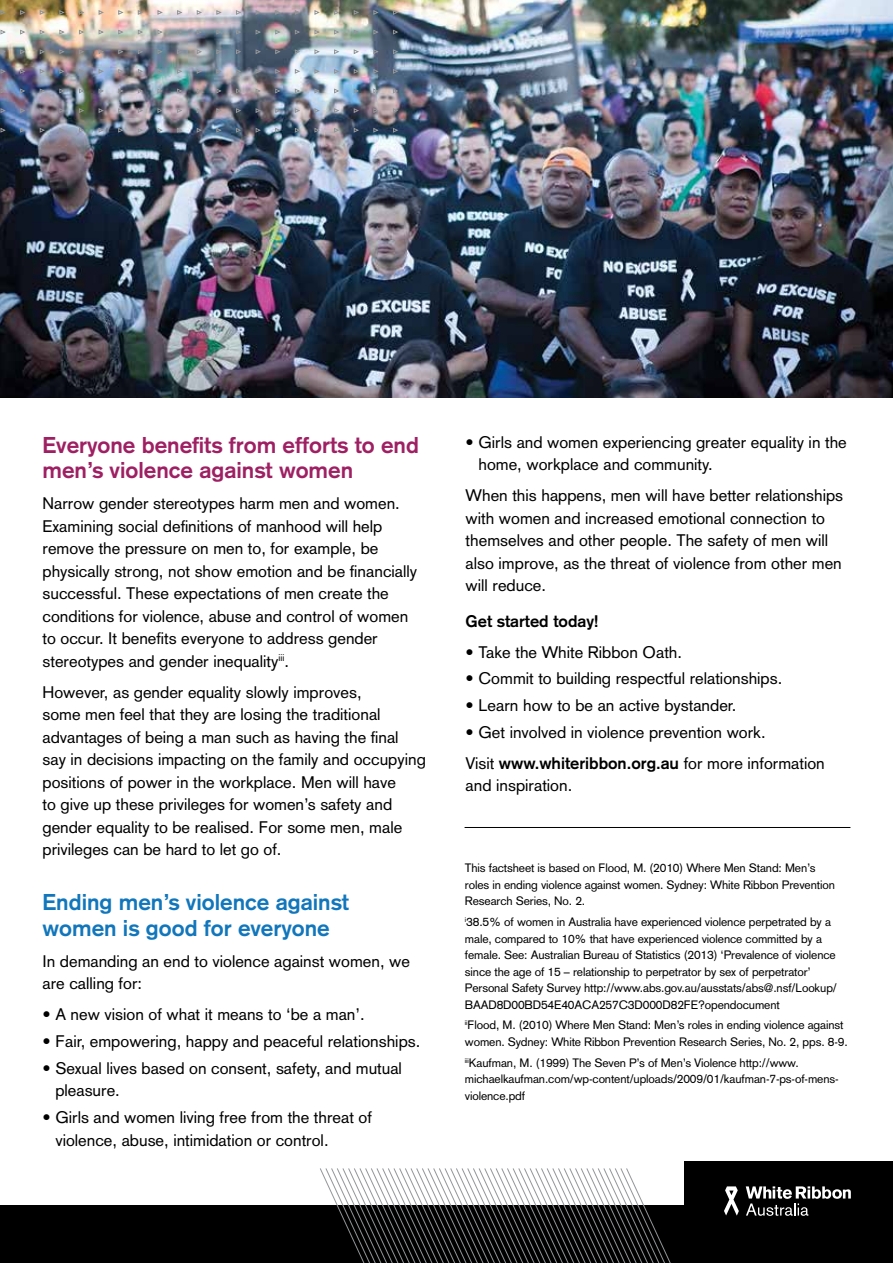
<style>
.page{position:relative;width:893px;height:1263px;background:#fff}
.page>*{position:absolute;margin:0;border:0;box-sizing:border-box;transform-origin:0 0}
.t1{font:700 22.5px/25.5px "Akzidenz Grotesk";color:#9e2063}
.t2{font:700 22.5px/25.5px "Akzidenz Grotesk";color:#1176bb}
.t3{font:16.5px/22.5px "Akzidenz Grotesk";color:#000}
.t4{font:700 16.5px "Akzidenz Grotesk";color:#000}
.t5{font:12px/16.5px "Akzidenz Grotesk";letter-spacing:-.01em;color:#000}
.s1{font-weight:700}
</style>
<div class="page">
<div style="left:684px;top:1161px;width:209px;height:71px;background:#000"></div>
<div style="left:0;top:1205px;width:893px;height:58px;background:#000"></div>
<svg style="left:746px;top:1186px;width:105px;height:30px"></svg>
<svg style="left:724px;top:1186px;width:15px;height:29px"></svg>
<hr style="left:465px;top:827px;width:385px;height:1px;background:#000">
<img style="left:0;top:0;width:893px;height:398px">
<img style="left:0;top:0;width:398px;height:133px">
<svg style="left:320px;top:1168px;width:351px;height:95px"></svg>
<h1 class="t1" style="left:43px;top:432px;width:378px">Everyone benefits from efforts to end men’s violence against women</h1>
<p class="t3" style="left:43px;top:492px;width:376px">Narrow gender stereotypes harm men and women.<br>Examining social definitions of manhood will help remove the pressure on men to, for example, be physically strong, not show emotion and be financially successful. These expectations of men create the conditions for violence, abuse and control of women to occur. It benefits everyone to address gender stereotypes and gender inequality<sup>iii</sup>.</p>
<p class="t3" style="left:43px;top:681px;width:385px">However, as gender equality slowly improves,<br>some men feel that they are losing the traditional advantages of being a man such as having the final say in decisions impacting on the family and occupying positions of power in the workplace. Men will have<br>to give up these privileges for women’s safety and gender equality to be realised. For some men, male privileges can be hard to let go of.</p>
<h1 class="t2" style="left:43px;top:890px;width:308px">Ending men’s violence against women is good for everyone</h1>
<p class="t3" style="left:43px;top:950px;width:369px">In demanding an end to violence against women, we are calling for:</p>
<p class="t3" style="left:43px;top:1003px;width:324px">• A new vision of what it means to ‘be a man’.</p>
<p class="t3" style="left:43px;top:1030px;width:379px">• Fair, empowering, happy and peaceful relationships.</p>
<p class="t3" style="left:55px;top:1057px;width:348px;text-indent:-13px">• Sexual lives based on consent, safety, and mutual pleasure.</p>
<p class="t3" style="left:55px;top:1106px;width:318px;text-indent:-13px">• Girls and women living free from the threat of violence, abuse, intimidation or control.</p>
<p class="t3" style="left:478px;top:431px;width:370px;text-indent:-13px">• Girls and women experiencing greater equality in the home, workplace and community.</p>
<p class="t3" style="left:466px;top:484px;width:379px">When this happens, men will have better relationships with women and increased emotional connection to themselves and other people. The safety of men will also improve, as the threat of violence from other men will reduce.</p>
<p class="t4" style="left:466px;top:611px;width:134px">Get started today!</p>
<p class="t3" style="left:466px;top:640px;width:218px">• Take the White Ribbon Oath.</p>
<p class="t3" style="left:466px;top:667px;width:318px">• Commit to building respectful relationships.</p>
<p class="t3" style="left:466px;top:694px;width:272px">• Learn how to be an active bystander.</p>
<p class="t3" style="left:466px;top:716px;width:361px;line-height:31px">• Get involved in violence prevention work.<br>Visit <span class="s1">www.whiteribbon.org.au</span> for more information</p>
<p class="t3" style="left:466px;top:774px;width:108px">and inspiration.</p>
<p class="t5" style="left:465px;top:860px;width:371px">This factsheet is based on Flood, M. (2010) Where Men Stand: Men’s roles in ending violence against women. Sydney: White Ribbon Prevention<br>Research Series, No. 2.</p>
<p class="t5" style="left:465px;top:914px;width:374px"><sup>i</sup>38.5% of women in Australia have experienced violence perpetrated by a male, compared to 10% that have experienced violence committed by a female. See: Australian Bureau of Statistics (2013) ‘Prevalence of violence since the age of 15 – relationship to perpetrator by sex of perpetrator’ Personal Safety Survey http://www.abs.gov.au/ausstats/abs@.nsf/Lookup/ BAAD8D00BD54E40ACA257C3D000D82FE?opendocument</p>
<p class="t5" style="left:465px;top:1017px;width:384px"><sup>ii</sup>Flood, M. (2010) Where Men Stand: Men’s roles in ending violence against women. Sydney: White Ribbon Prevention Research Series, No. 2, pps. 8-9.</p>
<p class="t5" style="left:465px;top:1054px;width:375px"><sup>iii</sup>Kaufman, M. (1999) The Seven P’s of Men’s Violence http://www. michaelkaufman.com/wp-content/uploads/2009/01/kaufman-7-ps-of-mens&shy;violence.pdf</p>
</div>
